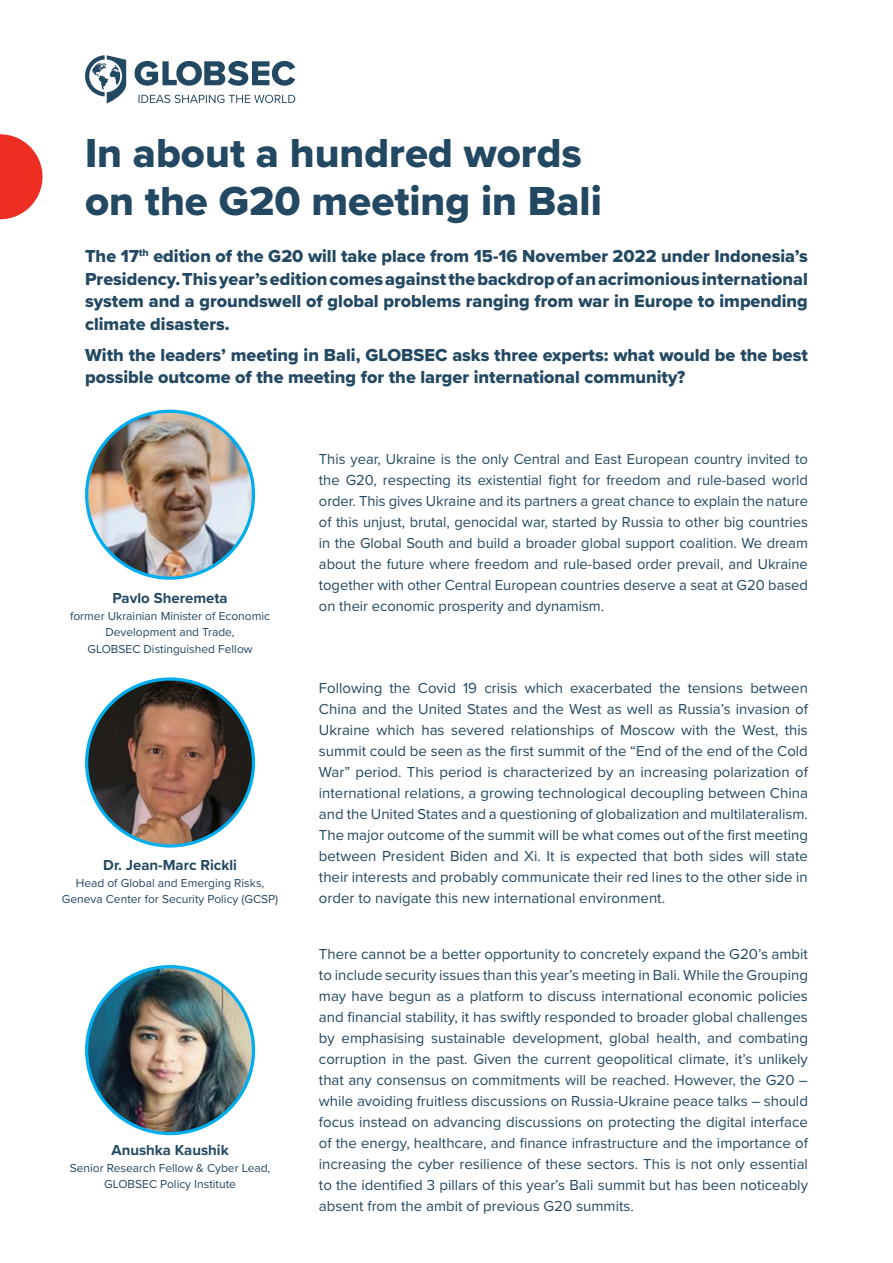
<style>
.page{position:relative;width:893px;height:1263px;background:#fff}
.page>*{position:absolute;margin:0;border:0;box-sizing:border-box;transform-origin:0 0}
.t1{font:42px/48px "Proxima Nova Extrabld";color:#234862}
.t2{font:18px/22.5px "Proxima Nova Extrabld";color:#234862;text-align:justify}
.t3{font:15px/21px "Proxima Nova";color:#234862;text-align:justify}
.t4{font:700 15px "Proxima Nova";color:#234862}
.t5{font:12px/16.5px "Proxima Nova";color:#234862;text-align:center}
</style>
<div class="page">
<svg style="left:85px;top:55px;width:210px;height:49px"></svg>
<svg style="left:0;top:134px;width:43px;height:85px"></svg>
<img style="left:87px;top:411px;width:167px;height:167px;border-radius:83px">
<img style="left:87px;top:967px;width:167px;height:166px;border-radius:83px">
<img style="left:87px;top:681px;width:167px;height:165px">
<h1 class="t1" style="left:85px;top:129px;width:518px">In about a hundred words on the G20 meeting in Bali</h1>
<p class="t2" style="left:85px;top:245px;width:724px">The 17<sup>th</sup> edition of the G20 will take place from 15-16 November 2022 under Indonesia’s Presidency. This year’s edition comes against the backdrop of an acrimonious international system and a groundswell of global problems ranging from war in Europe to impending climate disasters.</p>
<p class="t2" style="left:85px;top:343px;width:724px">With the leaders’ meeting in Bali, GLOBSEC asks three experts: what would be the best possible outcome of the meeting for the larger international community?</p>
<p class="t4" style="left:113px;top:587px;width:117px">Pavlo Sheremeta</p>
<p class="t5" style="left:70px;top:607px;width:202px">former Ukrainian Minister of Economic<br>Development and Trade,<br>GLOBSEC Distinguished Fellow</p>
<p class="t4" style="left:103px;top:854px;width:135px">Dr. Jean-Marc Rickli</p>
<p class="t5" style="left:62px;top:874px;width:218px">Head of Global and Emerging Risks,<br>Geneva Center for Security Policy (GCSP)</p>
<p class="t4" style="left:111px;top:1139px;width:119px">Anushka Kaushik</p>
<p class="t5" style="left:70px;top:1159px;width:202px">Senior Research Fellow &amp; Cyber Lead,<br>GLOBSEC Policy Institute</p>
<p class="t3" style="left:319px;top:448px;width:491px">This year, Ukraine is the only Central and East European country invited to the G20, respecting its existential fight for freedom and rule-based world order. This gives Ukraine and its partners a great chance to explain the nature of this unjust, brutal, genocidal war, started by Russia to other big countries in the Global South and build a broader global support coalition. We dream about the future where freedom and rule-based order prevail, and Ukraine together with other Central European countries deserve a seat at G20 based on their economic prosperity and dynamism.</p>
<p class="t3" style="left:319px;top:677px;width:491px">Following the Covid 19 crisis which exacerbated the tensions between China and the United States and the West as well as Russia’s invasion of Ukraine which has severed relationships of Moscow with the West, this summit could be seen as the first summit of the “End of the end of the Cold War” period. This period is characterized by an increasing polarization of international relations, a growing technological decoupling between China and the United States and a questioning of globalization and multilateralism.<br>The major outcome of the summit will be what comes out of the first meeting between President Biden and Xi. It is expected that both sides will state their interests and probably communicate their red lines to the other side in order to navigate this new international environment.</p>
<p class="t3" style="left:319px;top:942px;width:491px">There cannot be a better opportunity to concretely expand the G20’s ambit to include security issues than this year’s meeting in Bali. While the Grouping may have begun as a platform to discuss international economic policies and financial stability, it has swiftly responded to broader global challenges by emphasising sustainable development, global health, and combating corruption in the past. Given the current geopolitical climate, it’s unlikely that any consensus on commitments will be reached. However, the G20 – while avoiding fruitless discussions on Russia-Ukraine peace talks – should focus instead on advancing discussions on protecting the digital interface of the energy, healthcare, and finance infrastructure and the importance of increasing the cyber resilience of these sectors. This is not only essential to the identified 3 pillars of this year’s Bali summit but has been noticeably absent from the ambit of previous G20 summits.</p>
</div>
